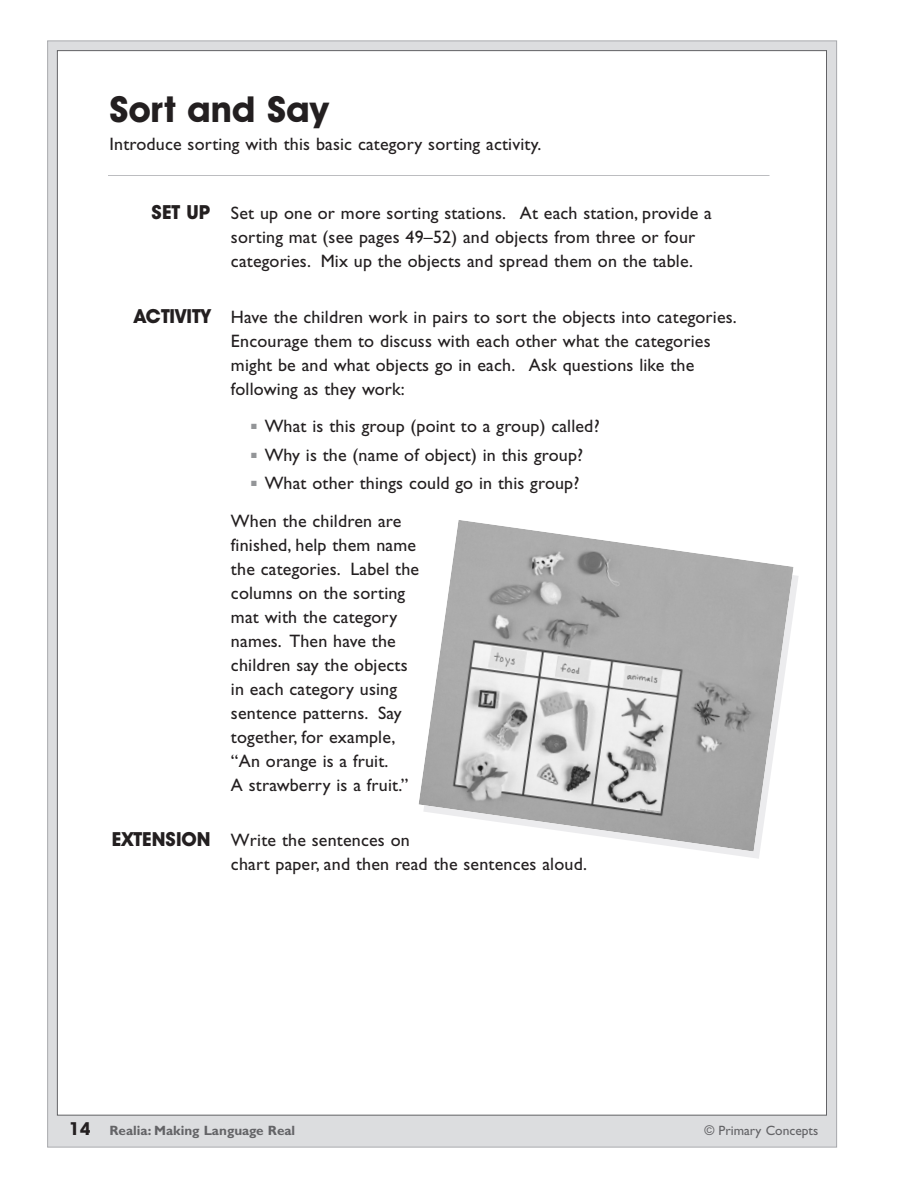
<style>
.page{position:relative;width:918px;height:1188px;background:#fff}
.page>*{position:absolute;margin:0;border:0;box-sizing:border-box;transform-origin:0 0}
.t1{font:700 36px "Avant Garde IT Cby BT";color:#231f20}
.t2{font:18px/24px "Gill Sans";letter-spacing:.01em;color:#231f20}
.t3{font:700 13.5px "Gill Sans";color:#636366}
.t4{font:13.5px "Gill Sans";color:#636366}
.s1{font-family:"Avant Garde IT Cby BT";font-weight:700;font-size:19.5px}
.s2{font-family:"Avant Garde IT Cby BT";font-size:18px;color:#231f20}
</style>
<div class="page">
<div style="left:48px;top:41px;width:788px;height:1106px;background:#dcdddf"></div>
<div style="left:58px;top:51px;width:768px;height:1064px;background:#fff"></div>
<hr style="left:108px;top:175px;width:662px;height:1px;background:#bcbdc0">
<img style="left:419px;top:520px;width:375px;height:332px">
<h1 class="t1" style="left:109px;top:96px;width:221px">Sort and Say</h1>
<p class="t2" style="left:109px;top:134px;width:433px">Introduce sorting with this basic category sorting activity.</p>
<p class="t2" style="left:231px;top:203px;width:482px;text-indent:-79px"><span class="s1">SET UP</span> Set up one or more sorting stations. At each station, provide a sorting mat (see pages 49–52) and objects from three or four categories. Mix up the objects and spread them on the table.</p>
<p class="t2" style="left:231px;top:307px;width:507px;text-indent:-97px"><span class="s1">ACTIVITY</span> Have the children work in pairs to sort the objects into categories.<br>Encourage them to discuss with each other what the categories might be and what objects go in each. Ask questions like the following as they work:</p>
<p class="t2" style="left:251px;top:416px;width:350px"><sup>■</sup> What is this group (point to a group) called?</p>
<p class="t2" style="left:251px;top:445px;width:334px"><sup>■</sup> Why is the (name of object) in this group?</p>
<p class="t2" style="left:231px;top:466px;width:350px;line-height:37.5px;text-indent:20px"><sup>■</sup> What other things could go in this group?<br>When the children are</p>
<p class="t2" style="left:231px;top:535px;width:190px">finished, help them name the categories. Label the columns on the sorting mat with the category names. Then have the children say the objects in each category using sentence patterns. Say together, for example, “An orange is a fruit.<br>A strawberry is a fruit.”</p>
<p class="t2" style="left:231px;top:830px;width:358px;text-indent:-119px"><span class="s1">EXTENSION</span> Write the sentences on<br>chart paper, and then read the sentences aloud.</p>
<p class="t3" style="left:69px;top:1126px;width:228px"><span class="s2">14</span> Realia: Making Language Real</p>
<p class="t4" style="left:704px;top:1126px;width:115px">© Primary Concepts</p>
</div>
